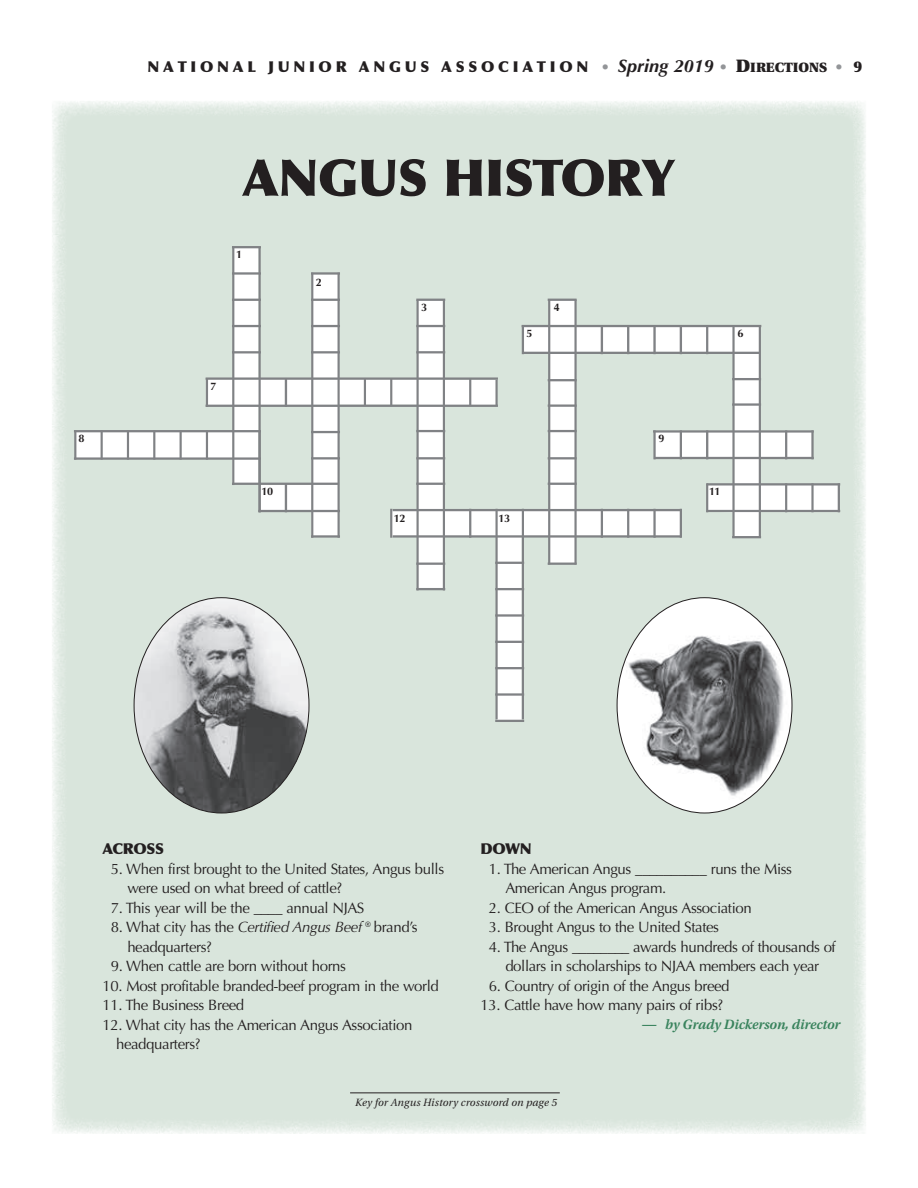
<style>
.page{position:relative;width:918px;height:1188px;background:#fff}
.page>*{position:absolute;margin:0;border:0;box-sizing:border-box;transform-origin:0 0}
.headline{font:900 51px "Optima";letter-spacing:-.015em;color:#231f20}
.t1{font:15px/19.5px "Optima";letter-spacing:-.025em;color:#231f20}
.t2{font:900 15px "Optima";letter-spacing:.25em;color:#231f20}
.byline{font:italic 600 14.25px "Utopia Std";letter-spacing:-.01em;color:#39835d}
.t3{font:700 10.95px "Optima";letter-spacing:-.035em;color:#231f20}
.date-month{font:italic 10.5px "Utopia";letter-spacing:.015em;color:#231f20}
.s1{font-weight:700;color:#939598}
.s2{font-weight:700;font-style:italic;font-size:18px}
.s3{font-family:"Utopia";font-size:18px}
.s4{font-family:"Utopia";font-size:13.5px}
.s5{font-style:italic}
.s6{font-family:"Utopia"}
</style>
<div class="page">
<div style="left:52px;top:101px;width:814px;height:1033px;background:#d9e5dc"></div>
<svg style="left:75px;top:247px;width:764px;height:474px;fill:#d9e5dc"></svg>
<hr style="left:74px;top:431px;width:2px;height:29px;background:#808285">
<hr style="left:101px;top:431px;width:2px;height:29px;background:#808285">
<hr style="left:127px;top:431px;width:2px;height:29px;background:#808285">
<hr style="left:153px;top:431px;width:2px;height:29px;background:#808285">
<hr style="left:180px;top:431px;width:2px;height:29px;background:#808285">
<hr style="left:206px;top:431px;width:2px;height:29px;background:#808285">
<hr style="left:206px;top:378px;width:2px;height:29px;background:#808285">
<hr style="left:232px;top:247px;width:2px;height:238px;background:#808285">
<hr style="left:259px;top:247px;width:2px;height:265px;background:#808285">
<hr style="left:285px;top:378px;width:2px;height:29px;background:#808285">
<hr style="left:285px;top:483px;width:2px;height:29px;background:#808285">
<hr style="left:311px;top:273px;width:2px;height:265px;background:#808285">
<hr style="left:338px;top:273px;width:2px;height:265px;background:#808285">
<hr style="left:364px;top:378px;width:2px;height:27px;background:#808285">
<hr style="left:390px;top:509px;width:2px;height:29px;background:#808285">
<hr style="left:390px;top:378px;width:2px;height:27px;background:#808285">
<hr style="left:417px;top:300px;width:2px;height:290px;background:#808285">
<hr style="left:443px;top:300px;width:2px;height:290px;background:#808285">
<hr style="left:469px;top:509px;width:2px;height:29px;background:#808285">
<hr style="left:495px;top:509px;width:3px;height:210px;background:#808285">
<hr style="left:469px;top:378px;width:2px;height:27px;background:#808285">
<hr style="left:495px;top:380px;width:3px;height:25px;background:#808285">
<hr style="left:522px;top:509px;width:2px;height:210px;background:#808285">
<hr style="left:522px;top:325px;width:2px;height:29px;background:#808285">
<hr style="left:548px;top:300px;width:2px;height:264px;background:#808285">
<hr style="left:574px;top:300px;width:3px;height:264px;background:#808285">
<hr style="left:601px;top:509px;width:2px;height:29px;background:#808285">
<hr style="left:627px;top:509px;width:2px;height:29px;background:#808285">
<hr style="left:601px;top:325px;width:2px;height:29px;background:#808285">
<hr style="left:627px;top:325px;width:2px;height:29px;background:#808285">
<hr style="left:653px;top:509px;width:3px;height:29px;background:#808285">
<hr style="left:680px;top:509px;width:2px;height:29px;background:#808285">
<hr style="left:653px;top:430px;width:3px;height:29px;background:#808285">
<hr style="left:680px;top:430px;width:2px;height:29px;background:#808285">
<hr style="left:653px;top:325px;width:3px;height:29px;background:#808285">
<hr style="left:680px;top:325px;width:2px;height:29px;background:#808285">
<hr style="left:706px;top:483px;width:2px;height:29px;background:#808285">
<hr style="left:706px;top:430px;width:2px;height:29px;background:#808285">
<hr style="left:706px;top:325px;width:2px;height:29px;background:#808285">
<hr style="left:732px;top:325px;width:3px;height:213px;background:#808285">
<hr style="left:759px;top:325px;width:2px;height:213px;background:#808285">
<hr style="left:785px;top:483px;width:2px;height:29px;background:#808285">
<hr style="left:811px;top:483px;width:3px;height:29px;background:#808285">
<hr style="left:785px;top:430px;width:2px;height:29px;background:#808285">
<hr style="left:811px;top:430px;width:3px;height:29px;background:#808285">
<hr style="left:838px;top:483px;width:2px;height:29px;background:#808285">
<hr style="left:232px;top:246px;width:29px;height:2px;background:#808285">
<hr style="left:232px;top:272px;width:29px;height:3px;background:#808285">
<hr style="left:232px;top:299px;width:29px;height:2px;background:#808285">
<hr style="left:232px;top:325px;width:29px;height:2px;background:#808285">
<hr style="left:232px;top:351px;width:29px;height:2px;background:#808285">
<hr style="left:206px;top:377px;width:292px;height:3px;background:#808285">
<hr style="left:206px;top:405px;width:292px;height:2px;background:#808285">
<hr style="left:74px;top:430px;width:187px;height:2px;background:#808285">
<hr style="left:74px;top:457px;width:187px;height:3px;background:#808285">
<hr style="left:232px;top:483px;width:107px;height:2px;background:#808285">
<hr style="left:311px;top:272px;width:29px;height:3px;background:#808285">
<hr style="left:311px;top:299px;width:29px;height:2px;background:#808285">
<hr style="left:311px;top:325px;width:29px;height:2px;background:#808285">
<hr style="left:311px;top:351px;width:29px;height:2px;background:#808285">
<hr style="left:311px;top:431px;width:29px;height:2px;background:#808285">
<hr style="left:311px;top:457px;width:29px;height:2px;background:#808285">
<hr style="left:258px;top:510px;width:82px;height:2px;background:#808285">
<hr style="left:311px;top:535px;width:29px;height:3px;background:#808285">
<hr style="left:416px;top:299px;width:29px;height:2px;background:#808285">
<hr style="left:416px;top:325px;width:29px;height:2px;background:#808285">
<hr style="left:416px;top:351px;width:29px;height:2px;background:#808285">
<hr style="left:416px;top:483px;width:29px;height:2px;background:#808285">
<hr style="left:416px;top:457px;width:29px;height:2px;background:#808285">
<hr style="left:416px;top:430px;width:29px;height:2px;background:#808285">
<hr style="left:416px;top:563px;width:29px;height:2px;background:#808285">
<hr style="left:416px;top:588px;width:29px;height:2px;background:#808285">
<hr style="left:393px;top:535px;width:288px;height:3px;background:#808285">
<hr style="left:393px;top:509px;width:288px;height:2px;background:#808285">
<hr style="left:548px;top:299px;width:29px;height:2px;background:#808285">
<hr style="left:522px;top:325px;width:239px;height:2px;background:#808285">
<hr style="left:523px;top:352px;width:237px;height:2px;background:#808285">
<hr style="left:653px;top:430px;width:161px;height:3px;background:#808285">
<hr style="left:654px;top:457px;width:160px;height:2px;background:#808285">
<hr style="left:707px;top:483px;width:133px;height:3px;background:#808285">
<hr style="left:707px;top:510px;width:133px;height:2px;background:#808285">
<hr style="left:548px;top:483px;width:29px;height:2px;background:#808285">
<hr style="left:548px;top:457px;width:29px;height:2px;background:#808285">
<hr style="left:548px;top:430px;width:29px;height:2px;background:#808285">
<hr style="left:548px;top:404px;width:29px;height:3px;background:#808285">
<hr style="left:548px;top:379px;width:29px;height:2px;background:#808285">
<hr style="left:732px;top:403px;width:29px;height:3px;background:#808285">
<hr style="left:732px;top:536px;width:29px;height:2px;background:#808285">
<hr style="left:732px;top:378px;width:29px;height:2px;background:#808285">
<hr style="left:548px;top:563px;width:29px;height:2px;background:#808285">
<hr style="left:495px;top:614px;width:29px;height:3px;background:#808285">
<hr style="left:495px;top:588px;width:29px;height:2px;background:#808285">
<hr style="left:495px;top:562px;width:29px;height:2px;background:#808285">
<hr style="left:495px;top:693px;width:29px;height:3px;background:#808285">
<hr style="left:495px;top:720px;width:29px;height:2px;background:#808285">
<hr style="left:495px;top:667px;width:29px;height:2px;background:#808285">
<hr style="left:495px;top:641px;width:29px;height:2px;background:#808285">
<hr style="left:350px;top:1093px;width:210px;height:1px;background:#231f20">
<img style="left:134px;top:598px;width:175px;height:215px">
<div style="left:617px;top:598px;width:175px;height:215px;background:#fff;border-radius:50%"></div>
<img style="left:624px;top:627px;width:165px;height:176px">
<p class="t2" style="left:147px;top:58px;width:717px">NATIONAL JUNIOR ANGUS ASSOCIATION <span class="s1">•</span> <span class="s2">Spring 2019</span> <span class="s1">•</span> <span class="s3">D</span><span class="s4">IRECTIONS</span> <span class="s1">•</span> 9</p>
<p class="headline" style="left:242px;top:147px;width:435px">ANGUS HISTORY</p>
<p class="t3" style="left:236px;top:248px;width:8px">1</p>
<p class="t3" style="left:211px;top:380px;width:8px">7</p>
<p class="t3" style="left:316px;top:276px;width:8px">2</p>
<p class="t3" style="left:421px;top:301px;width:8px">3</p>
<p class="t3" style="left:554px;top:301px;width:8px">4</p>
<p class="t3" style="left:527px;top:327px;width:8px">5</p>
<p class="t3" style="left:737px;top:327px;width:8px">6</p>
<p class="t3" style="left:78px;top:432px;width:8px">8</p>
<p class="t3" style="left:658px;top:432px;width:8px">9</p>
<p class="t3" style="left:261px;top:485px;width:13px">10</p>
<p class="t3" style="left:709px;top:485px;width:13px">11</p>
<p class="t3" style="left:394px;top:512px;width:13px">12</p>
<p class="t3" style="left:498px;top:512px;width:13px">13</p>
<p class="t2" style="left:103px;top:840px;width:63px">ACROSS</p>
<p class="t1" style="left:127px;top:859px;width:318px;text-indent:-16px">5. When first brought to the United States, Angus bulls were used on what breed of cattle?</p>
<p class="t1" style="left:111px;top:898px;width:255px">7. This year will be the ____ annual NJAS</p>
<p class="t1" style="left:127px;top:918px;width:292px;text-indent:-16px">8. What city has the <span class="s5">Certified Angus Beef ®</span> brand’s headquarters?</p>
<p class="t1" style="left:111px;top:957px;width:237px">9. When cattle are born without horns</p>
<p class="t1" style="left:103px;top:976px;width:338px">10. Most profitable branded-beef program in the world</p>
<p class="t1" style="left:103px;top:996px;width:143px">11. The Business Breed</p>
<p class="t1" style="left:116px;top:1015px;width:298px;text-indent:-14px">12. What city has the American Angus Association headquarters?</p>
<p class="t2" style="left:481px;top:840px;width:53px">DOWN</p>
<p class="t1" style="left:505px;top:859px;width:288px;text-indent:-16px">1. The American Angus __________ runs the Miss<br>American Angus program.</p>
<p class="t1" style="left:489px;top:898px;width:264px">2. CEO of the American Angus Association</p>
<p class="t1" style="left:489px;top:918px;width:232px">3. Brought Angus to the United States</p>
<p class="t1" style="left:489px;top:937px;width:348px;text-align:center">4. The Angus ________ awards hundreds of thousands of dollars in scholarships to NJAA members each year</p>
<p class="t1" style="left:489px;top:976px;width:242px">6. Country of origin of the Angus breed</p>
<p class="t1" style="left:481px;top:996px;width:244px">13. Cattle have how many pairs of ribs?</p>
<p class="byline" style="left:641px;top:1016px;width:201px"><span class="s6">—</span> by Grady Dickerson, director</p>
<p class="date-month" style="left:355px;top:1096px;width:203px">Key for Angus History crossword on page 5</p>
</div>
